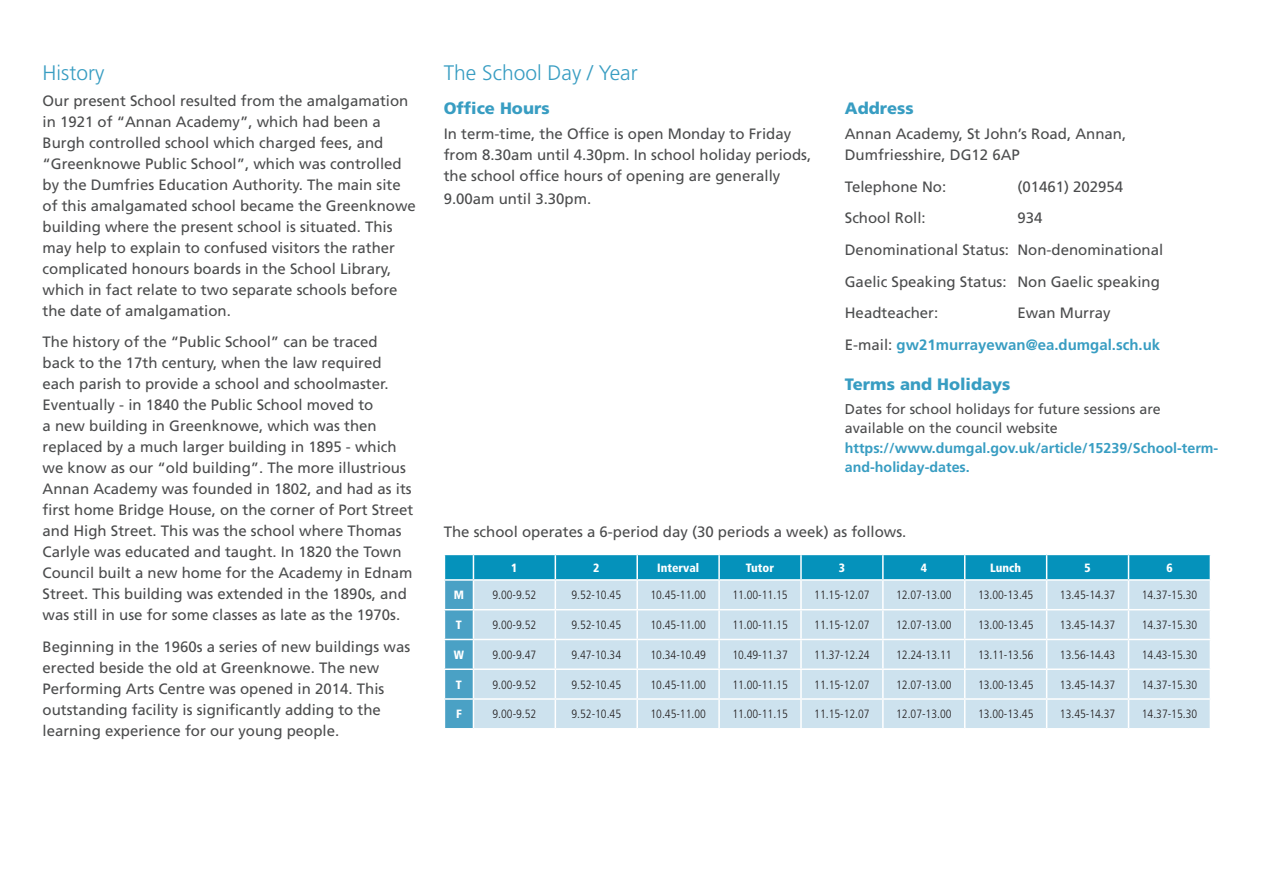
<style>
.page{position:relative;width:1263px;height:893px;background:#fff}
.page>*{position:absolute;margin:0;border:0;box-sizing:border-box;transform-origin:0 0}
.t1{font:300 21px "Frutiger";color:#389dc2}
.Sub_heading_1{font:900 16.5px "Frutiger";color:#389dc2}
.Body{font:15px/21px "Frutiger";color:#4b4c4d}
.Body-2{font:700 15px "Frutiger";color:#389dc2}
.Body_Text{font:14.25px/19.5px "Frutiger";color:#4b4c4d}
.t2{font:300 condensed 12px "Frutiger";color:#231f20}
.t3{font:900 condensed 12px "Frutiger";color:#fff}
.s1{font-weight:400;color:#4b4c4d}
.s2{font-weight:700;color:#389dc2}
</style>
<div class="page">
<svg style="left:444px;top:554px;width:767px;height:174px;background:#b1d7e7"></svg>
<p class="t1" style="left:43px;top:61px;width:63px">History</p>
<p class="Body" style="left:43px;top:90px;width:375px">Our present School resulted from the amalgamation in 1921 of “Annan Academy”, which had been a Burgh controlled school which charged fees, and “Greenknowe Public School”, which was controlled by the Dumfries Education Authority. The main site of this amalgamated school became the Greenknowe building where the present school is situated. This may help to explain to confused visitors the rather complicated honours boards in the School Library, which in fact relate to two separate schools before the date of amalgamation.</p>
<p class="Body" style="left:43px;top:331px;width:372px">The history of the “Public School” can be traced back to the 17th century, when the law required each parish to provide a school and schoolmaster.<br>Eventually - in 1840 the Public School moved to<br>a new building in Greenknowe, which was then replaced by a much larger building in 1895 - which we know as our “old building”. The more illustrious Annan Academy was founded in 1802, and had as its first home Bridge House, on the corner of Port Street and High Street. This was the school where Thomas Carlyle was educated and taught. In 1820 the Town Council built a new home for the Academy in Ednam Street. This building was extended in the 1890s, and was still in use for some classes as late as the 1970s.</p>
<p class="Body" style="left:43px;top:636px;width:369px">Beginning in the 1960s a series of new buildings was erected beside the old at Greenknowe. The new Performing Arts Centre was opened in 2014. This outstanding facility is significantly adding to the learning experience for our young people.</p>
<p class="t1" style="left:444px;top:61px;width:196px">The School Day / Year</p>
<p class="Sub_heading_1" style="left:444px;top:98px;width:107px">Office Hours</p>
<p class="Body" style="left:444px;top:123px;width:369px">In term-time, the Office is open Monday to Friday from 8.30am until 4.30pm. In school holiday periods, the school office hours of opening are generally</p>
<p class="Body" style="left:444px;top:188px;width:149px">9.00am until 3.30pm.</p>
<p class="Sub_heading_1" style="left:845px;top:98px;width:70px">Address</p>
<p class="Body" style="left:845px;top:123px;width:283px">Annan Academy, St John’s Road, Annan,<br>Dumfriesshire, DG12 6AP</p>
<p class="Body" style="left:845px;top:176px;width:103px">Telephone No:</p>
<p class="Body" style="left:1017px;top:176px;width:107px">(01461) 202954</p>
<p class="Body" style="left:845px;top:207px;width:82px">School Roll:</p>
<p class="Body" style="left:1017px;top:207px;width:27px">934</p>
<p class="Body" style="left:845px;top:239px;width:320px">Denominational Status: Non-denominational</p>
<p class="Body" style="left:845px;top:271px;width:317px">Gaelic Speaking Status: Non Gaelic speaking</p>
<p class="Body" style="left:845px;top:302px;width:95px">Headteacher:</p>
<p class="Body" style="left:1017px;top:302px;width:95px">Ewan Murray</p>
<p class="Body-2" style="left:845px;top:336px;width:317px"><span class="s1">E-mail:</span> gw21murrayewan@ea.dumgal.sch.uk</p>
<p class="Sub_heading_1" style="left:845px;top:374px;width:167px">Terms and Holidays</p>
<p class="Body_Text" style="left:845px;top:399px;width:375px">Dates for school holidays for future sessions are available on the council website <span class="s2">https://www.dumgal.gov.uk/article/15239/School-term&shy;and-holiday-dates.</span></p>
<p class="Body" style="left:444px;top:521px;width:464px">The school operates a 6-period day (30 periods a week) as follows.</p>
<p class="t3" style="left:511px;top:560px;width:8px">1</p>
<p class="t3" style="left:593px;top:560px;width:8px">2</p>
<p class="t3" style="left:657px;top:560px;width:44px">Interval</p>
<p class="t3" style="left:746px;top:560px;width:30px">Tutor</p>
<p class="t3" style="left:839px;top:560px;width:8px">3</p>
<p class="t3" style="left:921px;top:560px;width:8px">4</p>
<p class="t3" style="left:990px;top:560px;width:33px">Lunch</p>
<p class="t3" style="left:1084px;top:560px;width:8px">5</p>
<p class="t3" style="left:1166px;top:560px;width:8px">6</p>
<p class="t3" style="left:454px;top:588px;width:12px">M</p>
<p class="t2" style="left:492px;top:588px;width:45px">9.00-9.52</p>
<p class="t2" style="left:571px;top:588px;width:51px">9.52-10.45</p>
<p class="t2" style="left:650px;top:588px;width:57px">10.45-11.00</p>
<p class="t2" style="left:732px;top:588px;width:57px">11.00-11.15</p>
<p class="t2" style="left:814px;top:588px;width:57px">11.15-12.07</p>
<p class="t2" style="left:896px;top:588px;width:57px">12.07-13.00</p>
<p class="t2" style="left:978px;top:588px;width:57px">13.00-13.45</p>
<p class="t2" style="left:1060px;top:588px;width:57px">13.45-14.37</p>
<p class="t2" style="left:1142px;top:588px;width:57px">14.37-15.30</p>
<p class="t3" style="left:456px;top:618px;width:7px">T</p>
<p class="t2" style="left:492px;top:618px;width:45px">9.00-9.52</p>
<p class="t2" style="left:571px;top:618px;width:51px">9.52-10.45</p>
<p class="t2" style="left:650px;top:618px;width:57px">10.45-11.00</p>
<p class="t2" style="left:732px;top:618px;width:57px">11.00-11.15</p>
<p class="t2" style="left:814px;top:618px;width:57px">11.15-12.07</p>
<p class="t2" style="left:896px;top:618px;width:57px">12.07-13.00</p>
<p class="t2" style="left:978px;top:618px;width:57px">13.00-13.45</p>
<p class="t2" style="left:1060px;top:618px;width:57px">13.45-14.37</p>
<p class="t2" style="left:1142px;top:618px;width:57px">14.37-15.30</p>
<p class="t3" style="left:454px;top:647px;width:12px">W</p>
<p class="t2" style="left:492px;top:648px;width:45px">9.00-9.47</p>
<p class="t2" style="left:571px;top:648px;width:51px">9.47-10.34</p>
<p class="t2" style="left:650px;top:648px;width:57px">10.34-10.49</p>
<p class="t2" style="left:732px;top:648px;width:57px">10.49-11.37</p>
<p class="t2" style="left:814px;top:648px;width:57px">11.37-12.24</p>
<p class="t2" style="left:896px;top:648px;width:57px">12.24-13.11</p>
<p class="t2" style="left:978px;top:648px;width:57px">13.11-13.56</p>
<p class="t2" style="left:1060px;top:648px;width:57px">13.56-14.43</p>
<p class="t2" style="left:1142px;top:648px;width:57px">14.43-15.30</p>
<p class="t3" style="left:456px;top:677px;width:7px">T</p>
<p class="t2" style="left:492px;top:678px;width:45px">9.00-9.52</p>
<p class="t2" style="left:571px;top:678px;width:51px">9.52-10.45</p>
<p class="t2" style="left:650px;top:678px;width:57px">10.45-11.00</p>
<p class="t2" style="left:732px;top:678px;width:57px">11.00-11.15</p>
<p class="t2" style="left:814px;top:678px;width:57px">11.15-12.07</p>
<p class="t2" style="left:896px;top:678px;width:57px">12.07-13.00</p>
<p class="t2" style="left:978px;top:678px;width:57px">13.00-13.45</p>
<p class="t2" style="left:1060px;top:678px;width:57px">13.45-14.37</p>
<p class="t2" style="left:1142px;top:678px;width:57px">14.37-15.30</p>
<p class="t3" style="left:456px;top:707px;width:7px">F</p>
<p class="t2" style="left:492px;top:707px;width:45px">9.00-9.52</p>
<p class="t2" style="left:571px;top:707px;width:51px">9.52-10.45</p>
<p class="t2" style="left:650px;top:707px;width:57px">10.45-11.00</p>
<p class="t2" style="left:732px;top:707px;width:57px">11.00-11.15</p>
<p class="t2" style="left:814px;top:707px;width:57px">11.15-12.07</p>
<p class="t2" style="left:896px;top:707px;width:57px">12.07-13.00</p>
<p class="t2" style="left:978px;top:707px;width:57px">13.00-13.45</p>
<p class="t2" style="left:1060px;top:707px;width:57px">13.45-14.37</p>
<p class="t2" style="left:1142px;top:707px;width:57px">14.37-15.30</p>
</div>
